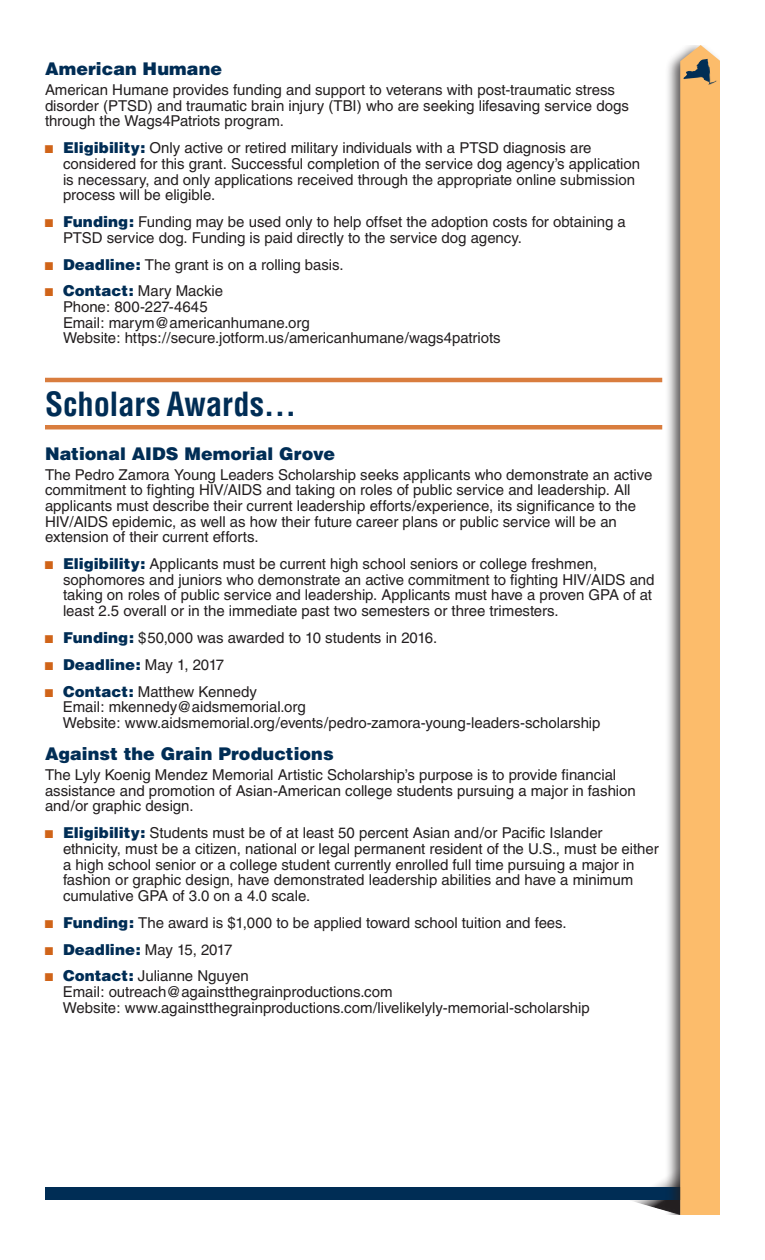
<style>
.page{position:relative;width:765px;height:1260px;background:#fff}
.page>*{position:absolute;margin:0;border:0;box-sizing:border-box;transform-origin:0 0}
.t1{font:700 condensed 32.5px "Helvetica";color:#002d55}
.t2{font:900 17.5px "Helvetica";letter-spacing:.005em;color:#002d55}
.t3{font:15px/15.6px "Helvetica";letter-spacing:-.005em;color:#231f20}
.t4{font:15px "Helvetica";letter-spacing:-.035em;color:#231f20}
.t5{font:900 15px "Helvetica";letter-spacing:.005em;color:#002d55}
.s1{color:#d06419}
.s2{font-weight:900;color:#002d55}
.s3{font-weight:400;color:#231f20}
</style>
<div class="page">
<svg style="left:632px;top:1180px;width:33px;height:31px"></svg>
<div style="left:45px;top:1187px;width:661px;height:13px;background:#002d55"></div>
<div style="left:665px;top:45px;width:55px;height:1170px;background:#231f20;opacity:.75"></div>
<div style="left:680px;top:45px;width:40px;height:1170px;background:#fcbc6b"></div>
<svg style="left:699px;top:59px;width:9px;height:4px"></svg>
<hr style="left:45px;top:378px;width:617px;height:4px;background:#d97d3e">
<hr style="left:45px;top:425px;width:617px;height:4px;background:#d97d3e">
<p class="t2" style="left:45px;top:57px;width:179px">American Humane</p>
<p class="t3" style="left:45px;top:82px;width:585px">American Humane provides funding and support to veterans with post-traumatic stress disorder (PTSD) and traumatic brain injury (TBI) who are seeking lifesaving service dogs through the Wags4Patriots program.</p>
<p class="t3" style="left:63px;top:140px;width:579px;text-indent:-18px"><span class="s1">■</span> <span class="s2">Eligibility:</span> Only active or retired military individuals with a PTSD diagnosis are considered for this grant. Successful completion of the service dog agency’s application is necessary, and only applications received through the appropriate online submission process will be eligible.</p>
<p class="t3" style="left:63px;top:214px;width:564px;text-indent:-18px"><span class="s1">■</span> <span class="s2">Funding:</span> Funding may be used only to help offset the adoption costs for obtaining a<br>PTSD service dog. Funding is paid directly to the service dog agency.</p>
<p class="t3" style="left:45px;top:256px;width:300px"><span class="s1">■</span> <span class="s2">Deadline:</span> The grant is on a rolling basis.</p>
<p class="t3" style="left:63px;top:283px;width:439px;text-indent:-18px"><span class="s1">■</span> <span class="s2">Contact:</span> Mary Mackie<br>Phone: 800-227-4645<br>Email: marym@americanhumane.org<br>Website: https://secure.jotform.us/americanhumane/wags4patriots</p>
<h1 class="t1" style="left:45px;top:384px;width:253px">Scholars Awards…</h1>
<p class="t2" style="left:45px;top:442px;width:292px">National AIDS Memorial Grove</p>
<p class="t3" style="left:45px;top:467px;width:609px">The Pedro Zamora Young Leaders Scholarship seeks applicants who demonstrate an active commitment to fighting HIV/AIDS and taking on roles of public service and leadership. All applicants must describe their current leadership efforts/experience, its significance to the HIV/AIDS epidemic, as well as how their future career plans or public service will be an extension of their current efforts.</p>
<p class="t3" style="left:63px;top:556px;width:593px;text-indent:-18px"><span class="s1">■</span> <span class="s2">Eligibility:</span> Applicants must be current high school seniors or college freshmen, sophomores and juniors who demonstrate an active commitment to fighting HIV/AIDS and taking on roles of public service and leadership. Applicants must have a proven GPA of at least 2.5 overall or in the immediate past two semesters or three trimesters.</p>
<p class="t3" style="left:45px;top:630px;width:394px"><span class="s1">■</span> <span class="s2">Funding:</span> $50,000 was awarded to 10 students in 2016.</p>
<p class="t5" style="left:45px;top:654px;width:181px"><span class="s1">■</span> Deadline: <span class="s3">May 1, 2017</span></p>
<p class="t3" style="left:63px;top:683px;width:539px;text-indent:-18px"><span class="s1">■</span> <span class="s2">Contact:</span> Matthew Kennedy<br>Email: mkennedy@aidsmemorial.org<br>Website: www.aidsmemorial.org/events/pedro-zamora-young-leaders-scholarship</p>
<p class="t2" style="left:45px;top:742px;width:290px">Against the Grain Productions</p>
<p class="t3" style="left:45px;top:767px;width:592px">The Lyly Koenig Mendez Memorial Artistic Scholarship’s purpose is to provide financial assistance and promotion of Asian-American college students pursuing a major in fashion and/or graphic design.</p>
<p class="t3" style="left:63px;top:825px;width:597px;text-indent:-18px"><span class="s1">■</span> <span class="s2">Eligibility:</span> Students must be of at least 50 percent Asian and/or Pacific Islander ethnicity, must be a citizen, national or legal permanent resident of the U.S., must be either a high school senior or a college student currently enrolled full time pursuing a major in fashion or graphic design, have demonstrated leadership abilities and have a minimum cumulative GPA of 3.0 on a 4.0 scale.</p>
<p class="t3" style="left:45px;top:915px;width:523px"><span class="s1">■</span> <span class="s2">Funding:</span> The award is $1,000 to be applied toward school tuition and fees.</p>
<p class="t4" style="left:45px;top:941px;width:189px"><span class="s1">■</span> <span class="s2">Deadline:</span> May 15, 2017</p>
<p class="t3" style="left:63px;top:968px;width:528px;text-indent:-18px"><span class="s1">■</span> <span class="s2">Contact:</span> Julianne Nguyen<br>Email: outreach@againstthegrainproductions.com<br>Website: www.againstthegrainproductions.com/livelikelyly-memorial-scholarship</p>
</div>
